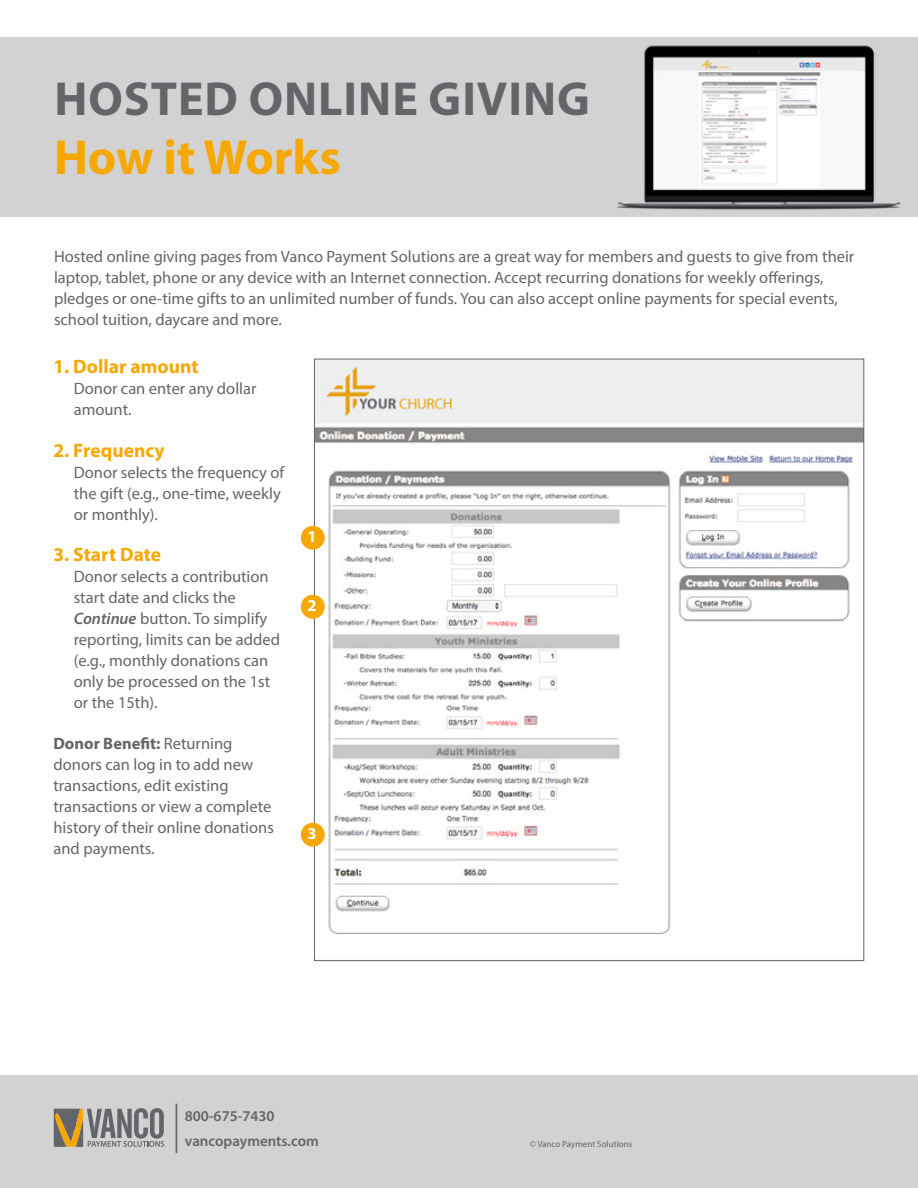
<style>
.page{position:relative;width:918px;height:1188px;background:#fff}
.page>*{position:absolute;margin:0;border:0;box-sizing:border-box;transform-origin:0 0}
.t1{font:700 49.5px "Myriad Pro";letter-spacing:-.005em;color:#f7a800}
.t2{font:700 48px "Myriad Pro";letter-spacing:.02em;color:#646569}
.t3{font:700 19.5px "Myriad Pro";color:#f7a800}
.t4{font:16.5px/21px "Myriad Pro";color:#646569}
.t5{font:700 16.5px "Myriad Pro";color:#fff}
.t6{font:600 15px "Myriad Pro";color:#646569}
.t7{font:9px "Myriad Pro";color:#646569}
.s1{font-weight:600;font-style:italic}
.s2{font-weight:700}
</style>
<div class="page">
<img style="left:316px;top:361px;width:546px;height:573px">
<div style="left:0;top:1075px;width:918px;height:113px;background:#d2d2d3"></div>
<hr style="left:176px;top:1104px;width:1px;height:49px;background:#646569">
<svg style="left:54px;top:1108px;width:113px;height:39px"></svg>
<div style="left:0;top:37px;width:918px;height:179px;background:#d2d2d3"></div>
<img style="left:617px;top:45px;width:283px;height:165px">
<div style="left:301px;top:595px;width:24px;height:24px;background:#f7a800;border-radius:50%"></div>
<div style="left:301px;top:823px;width:24px;height:24px;background:#f7a800;border-radius:50%"></div>
<div style="left:301px;top:526px;width:24px;height:24px;background:#f7a800;border-radius:50%"></div>
<h2 class="t2" style="left:54px;top:67px;width:537px">HOSTED ONLINE GIVING</h2>
<h1 class="t1" style="left:54px;top:125px;width:288px">How it Works</h1>
<p class="t4" style="left:54px;top:246px;width:802px">Hosted online giving pages from Vanco Payment Solutions are a great way for members and guests to give from their laptop, tablet, phone or any device with an Internet connection. Accept recurring donations for weekly offerings, pledges or one-time gifts to an unlimited number of funds. You can also accept online payments for special events, school tuition, daycare and more.</p>
<p class="t3" style="left:53px;top:354px;width:147px">1. Dollar amount</p>
<p class="t4" style="left:74px;top:378px;width:184px">Donor can enter any dollar amount.</p>
<p class="t3" style="left:53px;top:437px;width:113px">2. Frequency</p>
<p class="t4" style="left:74px;top:461px;width:212px">Donor selects the frequency of the gift (e.g., one-time, weekly or monthly).</p>
<p class="t3" style="left:53px;top:542px;width:109px">3. Start Date</p>
<p class="t4" style="left:74px;top:566px;width:208px">Donor selects a contribution start date and clicks the<br><span class="s1">Continue</span> button. To simplify reporting, limits can be added (e.g., monthly donations can only be processed on the 1st or the 15th).</p>
<p class="t4" style="left:53px;top:733px;width:222px"><span class="s2">Donor Benefit:</span> Returning donors can log in to add new transactions, edit existing transactions or view a complete history of their online donations and payments.</p>
<p class="t5" style="left:308px;top:526px;width:11px">1</p>
<p class="t5" style="left:308px;top:595px;width:11px">2</p>
<p class="t5" style="left:308px;top:823px;width:11px">3</p>
<p class="t6" style="left:185px;top:1106px;width:91px">800-675-7430</p>
<p class="t6" style="left:185px;top:1132px;width:136px">vancopayments.com</p>
<p class="t7" style="left:530px;top:1138px;width:104px">© Vanco Payment Solutions</p>
</div>
